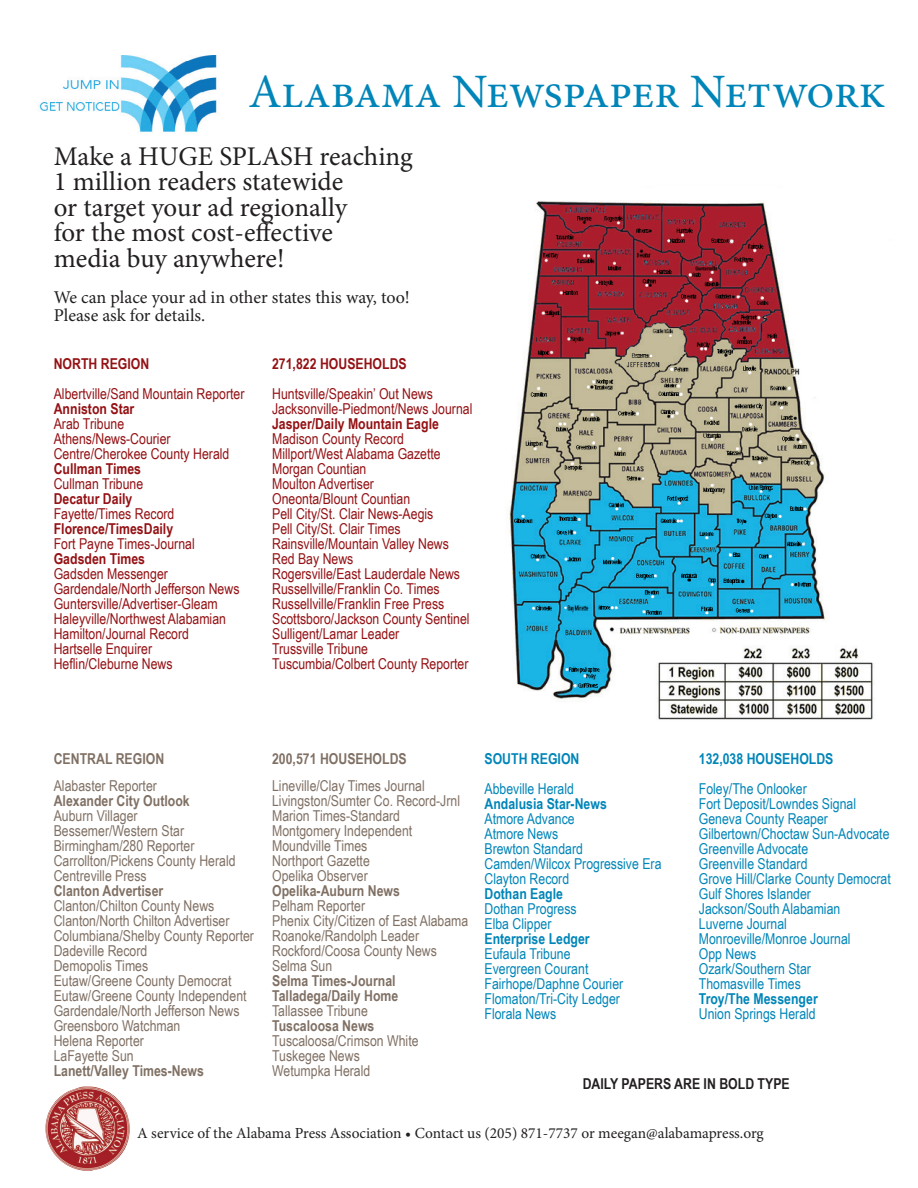
<style>
.page{position:relative;width:918px;height:1188px;background:#fff}
.page>*{position:absolute;margin:0;border:0;box-sizing:border-box;transform-origin:0 0}
.t1{font:48px "Minion Pro";letter-spacing:-.015em;color:#0085b8}
.t2{font:27px/25.5px "Minion Pro";color:#231f20}
.t3{font:18px/18px "Minion Pro";color:#231f20}
.t4{font:15.3px "Minion Pro";color:#231f20}
.t5{font:15px/15px "Arial Narrow";color:#941114}
.t6{font:15px/15px "Arial Narrow";color:#807064}
.t7{font:15px/15px "Arial Narrow";color:#0085b8}
.t8{font:700 15px/15px "Arial Narrow";color:#807064}
.t9{font:700 15px "Arial Narrow";color:#941114}
.t10{font:700 15px "Arial Narrow";color:#0085b8}
.t11{font:700 15px "Arial Narrow";color:#231f20}
</style>
<div class="page">
<img style="left:509px;top:201px;width:365px;height:519px">
<img style="left:45px;top:1086px;width:85px;height:85px">
<img style="left:39px;top:56px;width:178px;height:76px">
<h1 class="t1" style="left:249px;top:59px;width:639px">Alabama Newspaper Network</h1>
<h2 class="t2" style="left:54px;top:144px;width:361px">Make a HUGE SPLASH reaching<br>1 million readers statewide<br>or target your ad regionally<br>for the most cost-effective<br>media buy anywhere!</h2>
<p class="t3" style="left:54px;top:288px;width:358px">We can place your ad in other states this way, too!<br>Please ask for details.</p>
<p class="t9" style="left:54px;top:353px;width:97px">NORTH REGION</p>
<p class="t5" style="left:54px;top:386px;width:192px">Albertville/Sand Mountain Reporter</p>
<p class="t9" style="left:54px;top:398px;width:82px">Anniston Star</p>
<p class="t5" style="left:54px;top:416px;width:177px">Arab Tribune<br>Athens/News-Courier<br>Centre/Cherokee County Herald</p>
<p class="t9" style="left:54px;top:458px;width:89px">Cullman Times</p>
<p class="t5" style="left:54px;top:476px;width:91px">Cullman Tribune</p>
<p class="t9" style="left:54px;top:488px;width:80px">Decatur Daily</p>
<p class="t5" style="left:54px;top:506px;width:122px">Fayette/Times Record</p>
<p class="t9" style="left:54px;top:518px;width:121px">Florence/TimesDaily</p>
<p class="t5" style="left:54px;top:536px;width:143px">Fort Payne Times-Journal</p>
<p class="t9" style="left:54px;top:548px;width:93px">Gadsden Times</p>
<p class="t5" style="left:54px;top:566px;width:187px">Gadsden Messenger<br>Gardendale/North Jefferson News<br>Guntersville/Advertiser-Gleam<br>Haleyville/Northwest Alabamian<br>Hamilton/Journal Record<br>Hartselle Enquirer<br>Heflin/Cleburne News</p>
<p class="t9" style="left:272px;top:353px;width:136px">271,822 HOUSEHOLDS</p>
<p class="t5" style="left:272px;top:386px;width:202px">Huntsville/Speakin’ Out News<br>Jacksonville-Piedmont/News Journal</p>
<p class="t9" style="left:272px;top:413px;width:168px">Jasper/Daily Mountain Eagle</p>
<p class="t5" style="left:272px;top:431px;width:199px">Madison County Record<br>Millport/West Alabama Gazette<br>Morgan Countian<br>Moulton Advertiser<br>Oneonta/Blount Countian<br>Pell City/St. Clair News-Aegis<br>Pell City/St. Clair Times<br>Rainsville/Mountain Valley News<br>Red Bay News<br>Rogersville/East Lauderdale News<br>Russellville/Franklin Co. Times<br>Russellville/Franklin Free Press<br>Scottsboro/Jackson County Sentinel<br>Sulligent/Lamar Leader<br>Trussville Tribune<br>Tuscumbia/Colbert County Reporter</p>
<p class="t8" style="left:54px;top:750px;width:112px">CENTRAL REGION</p>
<p class="t6" style="left:54px;top:778px;width:105px">Alabaster Reporter</p>
<p class="t8" style="left:54px;top:792px;width:138px">Alexander City Outlook</p>
<p class="t6" style="left:54px;top:808px;width:183px">Auburn Villager<br>Bessemer/Western Star<br>Birmingham/280 Reporter<br>Carrollton/Pickens County Herald<br>Centreville Press</p>
<p class="t8" style="left:54px;top:882px;width:111px">Clanton Advertiser</p>
<p class="t6" style="left:54px;top:898px;width:202px">Clanton/Chilton County News<br>Clanton/North Chilton Advertiser<br>Columbiana/Shelby County Reporter<br>Dadeville Record<br>Demopolis Times<br>Eutaw/Greene County Democrat<br>Eutaw/Greene County Independent<br>Gardendale/North Jefferson News<br>Greensboro Watchman<br>Helena Reporter<br>LaFayette Sun</p>
<p class="t8" style="left:54px;top:1062px;width:152px">Lanett/Valley Times-News</p>
<p class="t8" style="left:272px;top:750px;width:136px">200,571 HOUSEHOLDS</p>
<p class="t6" style="left:272px;top:778px;width:189px">Lineville/Clay Times Journal<br>Livingston/Sumter Co. Record-Jrnl<br>Marion Times-Standard<br>Montgomery Independent<br>Moundville Times<br>Northport Gazette<br>Opelika Observer</p>
<p class="t8" style="left:272px;top:882px;width:129px">Opelika-Auburn News</p>
<p class="t6" style="left:272px;top:898px;width:198px">Pelham Reporter<br>Phenix City/Citizen of East Alabama<br>Roanoke/Randolph Leader<br>Rockford/Coosa County News<br>Selma Sun</p>
<p class="t8" style="left:272px;top:972px;width:128px">Selma Times-Journal<br>Talladega/Daily Home</p>
<p class="t6" style="left:272px;top:1003px;width:97px">Tallassee Tribune</p>
<p class="t8" style="left:272px;top:1017px;width:104px">Tuscaloosa News</p>
<p class="t6" style="left:272px;top:1033px;width:148px">Tuscaloosa/Crimson White<br>Tuskegee News<br>Wetumpka Herald</p>
<p class="t10" style="left:484px;top:747px;width:96px">SOUTH REGION</p>
<p class="t7" style="left:484px;top:781px;width:91px">Abbeville Herald</p>
<p class="t10" style="left:484px;top:792px;width:124px">Andalusia Star-News</p>
<p class="t7" style="left:484px;top:811px;width:179px">Atmore Advance<br>Atmore News<br>Brewton Standard<br>Camden/Wilcox Progressive Era<br>Clayton Record</p>
<p class="t10" style="left:484px;top:882px;width:80px">Dothan Eagle</p>
<p class="t7" style="left:484px;top:901px;width:94px">Dothan Progress<br>Elba Clipper</p>
<p class="t10" style="left:484px;top:927px;width:107px">Enterprise Ledger</p>
<p class="t7" style="left:484px;top:946px;width:140px">Eufaula Tribune<br>Evergreen Courant<br>Fairhope/Daphne Courier<br>Flomaton/Tri-City Ledger<br>Florala News</p>
<p class="t10" style="left:699px;top:747px;width:136px">132,038 HOUSEHOLDS</p>
<p class="t7" style="left:699px;top:781px;width:194px">Foley/The Onlooker<br>Fort Deposit/Lowndes Signal<br>Geneva County Reaper<br>Gilbertown/Choctaw Sun-Advocate<br>Greenville Advocate<br>Greenville Standard<br>Grove Hill/Clarke County Democrat<br>Gulf Shores Islander<br>Jackson/South Alabamian<br>Luverne Journal<br>Monroeville/Monroe Journal<br>Opp News<br>Ozark/Southern Star<br>Thomasville Times</p>
<p class="t10" style="left:699px;top:987px;width:120px">Troy/The Messenger</p>
<p class="t7" style="left:699px;top:1006px;width:118px">Union Springs Herald</p>
<p class="t11" style="left:583px;top:1073px;width:209px">DAILY PAPERS ARE IN BOLD TYPE</p>
<p class="t4" style="left:137px;top:1123px;width:628px">A service of the Alabama Press Association • Contact us (205) 871-7737 or meegan@alabamapress.org</p>
</div>
